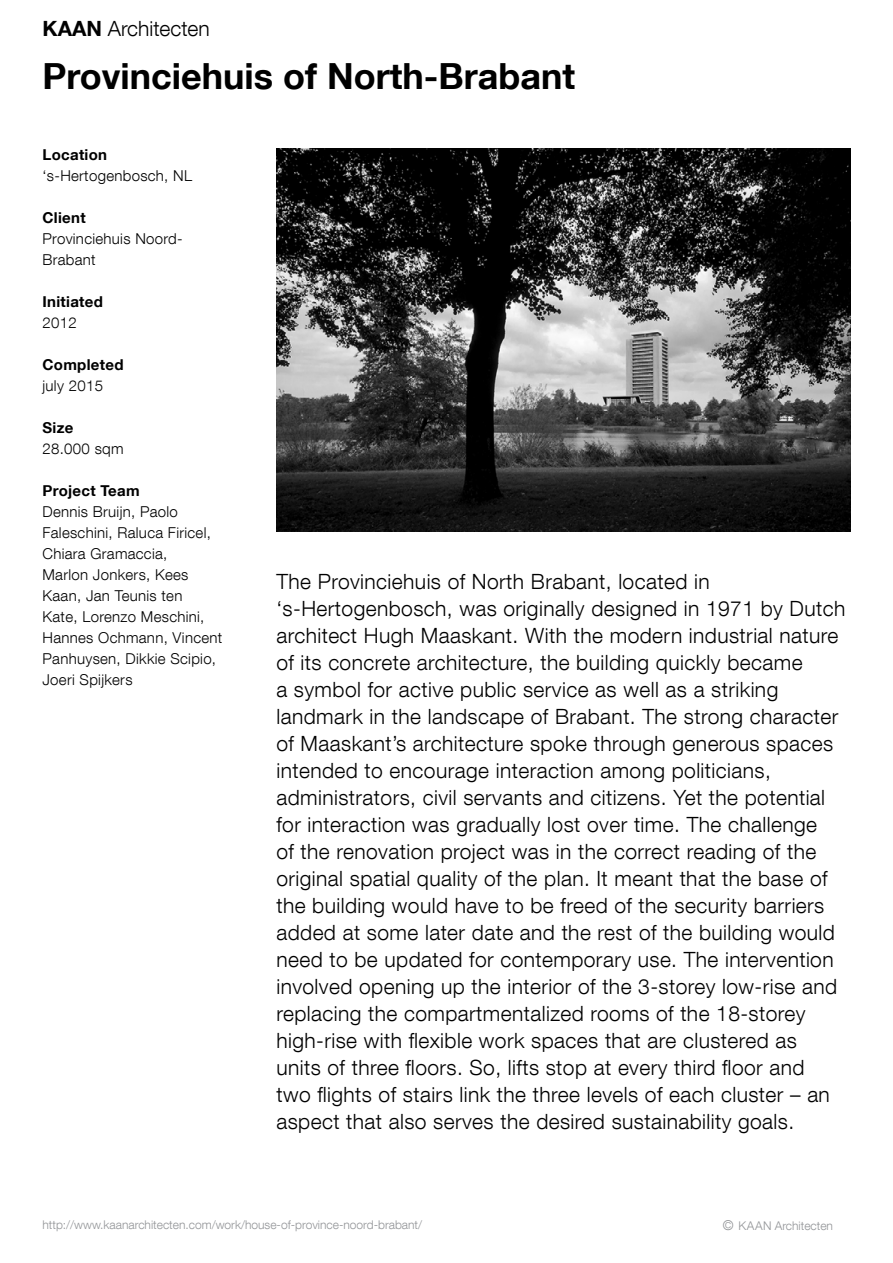
<style>
.page{position:relative;width:893px;height:1263px;background:#fff}
.page>*{position:absolute;margin:0;border:0;box-sizing:border-box;transform-origin:0 0}
.t1{font:700 36px "Helvetica Neue LT Com";color:#000}
.t2{font:300 21px/27px "Helvetica Neue LT Com";letter-spacing:.02em;color:#000}
.t3{font:300 21px "Helvetica Neue LT Com";color:#000}
.t4{font:300 15px/21px "Helvetica Neue LT Com";letter-spacing:.02em;color:#000}
.t5{font:700 15px "Helvetica Neue LT Com";letter-spacing:.02em;color:#000}
.t6{font:300 12px "Helvetica Neue LT Com";color:#939598}
.s1{font-weight:700}
.s2{font-size:13.5px}
</style>
<div class="page">
<img style="left:276px;top:149px;width:574px;height:382px">
<p class="t3" style="left:43px;top:16px;width:169px"><span class="s1">KAAN</span> Architecten</p>
<h1 class="t1" style="left:43px;top:54px;width:534px">Provinciehuis of North-Brabant</h1>
<p class="t5" style="left:43px;top:145px;width:66px">Location</p>
<p class="t4" style="left:43px;top:164px;width:151px">‘s-Hertogenbosch, NL</p>
<p class="t5" style="left:43px;top:208px;width:45px">Client</p>
<p class="t4" style="left:43px;top:227px;width:142px">Provinciehuis Noord-<br>Brabant</p>
<p class="t5" style="left:43px;top:292px;width:62px">Initiated</p>
<p class="t4" style="left:43px;top:311px;width:36px">2012</p>
<p class="t5" style="left:43px;top:355px;width:82px">Completed</p>
<p class="t4" style="left:43px;top:374px;width:62px">july 2015</p>
<p class="t5" style="left:43px;top:418px;width:32px">Size</p>
<p class="t4" style="left:43px;top:437px;width:83px">28.000 sqm</p>
<p class="t5" style="left:43px;top:481px;width:99px">Project Team</p>
<p class="t4" style="left:43px;top:500px;width:181px">Dennis Bruijn, Paolo<br>Faleschini, Raluca Firicel,<br>Chiara Gramaccia,<br>Marlon Jonkers, Kees<br>Kaan, Jan Teunis ten<br>Kate, Lorenzo Meschini,<br>Hannes Ochmann, Vincent<br>Panhuysen, Dikkie Scipio,<br>Joeri Spijkers</p>
<p class="t2" style="left:276px;top:568px;width:570px">The Provinciehuis of North Brabant, located in ‘s-Hertogenbosch, was originally designed in 1971 by Dutch architect Hugh Maaskant. With the modern industrial nature of its concrete architecture, the building quickly became<br>a symbol for active public service as well as a striking landmark in the landscape of Brabant. The strong character of Maaskant’s architecture spoke through generous spaces intended to encourage interaction among politicians, administrators, civil servants and citizens. Yet the potential for interaction was gradually lost over time. The challenge<br>of the renovation project was in the correct reading of the original spatial quality of the plan. It meant that the base of the building would have to be freed of the security barriers added at some later date and the rest of the building would need to be updated for contemporary use. The intervention involved opening up the interior of the 3-storey low-rise and replacing the compartmentalized rooms of the 18-storey high-rise with flexible work spaces that are clustered as units of three floors. So, lifts stop at every third floor and<br>two flights of stairs link the three levels of each cluster – an aspect that also serves the desired sustainability goals.</p>
<p class="t6" style="left:43px;top:1217px;width:381px">http://www.kaanarchitecten.com/work/house-of-province-noord-brabant/</p>
<p class="t6" style="left:723px;top:1218px;width:112px"><span class="s2">©</span> KAAN Architecten</p>
</div>
